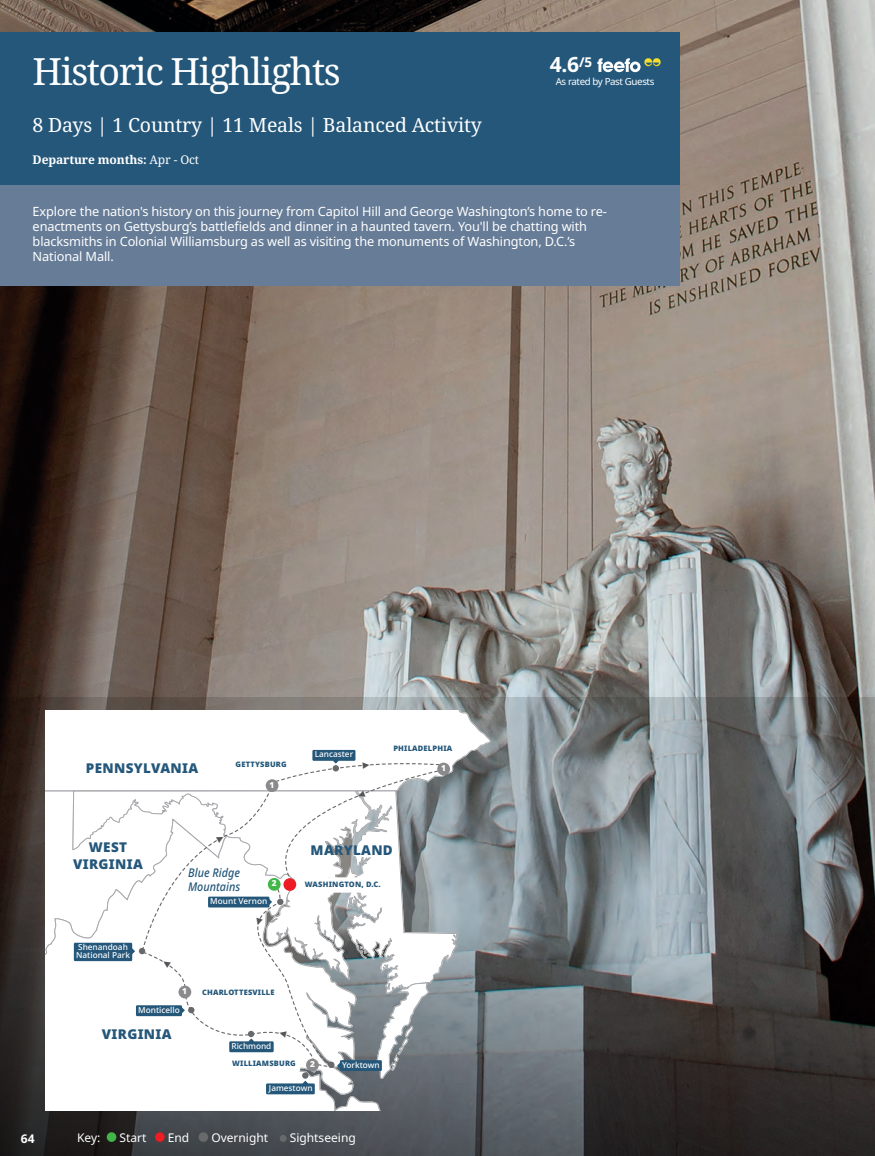
<style>
.page{position:relative;width:875px;height:1156px;background:#fff}
.page>*{position:absolute;margin:0;border:0;box-sizing:border-box;transform-origin:0 0}
.t1{font:37.5px "Noto Serif";letter-spacing:-.04em;color:#fff}
.t2{font:700 21px "Noto Sans";color:#fff}
.t3{font:19.5px "Noto Serif";letter-spacing:-.01em;color:#fff}
.t4{font:900 13.5px "Noto Sans";letter-spacing:.025em;color:#24577a}
.t5{font:12.75px/15px "Noto Sans";letter-spacing:-.01em;color:#fff}
.t6{font:12px "Noto Sans";color:#fff}
.t7{font:700 12px "Noto Serif";letter-spacing:-.01em;color:#fff}
.t8{font:italic 500 12px/13.5px "Noto Sans";color:#24577a;scale:.9 1}
.t9{font:700 12px "Noto Sans";color:#fff}
.t10{font:9.75px "Noto Sans";letter-spacing:-.04em;color:#fff}
.t11{font:500 8.25px/7.5px "Noto Sans";color:#fff}
.t12{font:900 8.25px "Noto Sans";color:#fff}
.t13{font:900 7.5px "Noto Sans";letter-spacing:.025em;color:#24577a}
.s1{font-weight:400}
</style>
<div class="page">
<img style="left:0;top:0;width:874px;height:697px">
<svg style="left:0;top:697px;width:874px;height:458px;background:#595c5e"></svg>
<svg style="left:106px;top:1132px;width:10px;height:10px"></svg>
<svg style="left:155px;top:1132px;width:10px;height:10px"></svg>
<div style="left:0;top:33px;width:679px;height:152px;background:#24577a"></div>
<div style="left:0;top:185px;width:679px;height:100px;background:#667c97"></div>
<svg style="left:46px;top:1044px;width:383px;height:66px"></svg>
<svg style="left:141px;top:1044px;width:306px;height:31px"></svg>
<svg style="left:306px;top:1058px;width:13px;height:13px"></svg>
<div style="left:328px;top:1061px;width:6px;height:7px;background:#68696b;border-radius:50%"></div>
<svg style="left:337px;top:1062px;width:3px;height:6px"></svg>
<svg style="left:297px;top:1061px;width:19px;height:25px"></svg>
<div style="left:340px;top:1060px;width:42px;height:11px;background:#24577a"></div>
<div style="left:266px;top:1083px;width:48px;height:11px;background:#24577a"></div>
<div style="left:229px;top:1041px;width:44px;height:11px;background:#24577a"></div>
<div style="left:228px;top:1057px;width:72px;height:15px;background:#fff;border-radius:2px"></div>
<div style="left:107px;top:1132px;width:9px;height:9px;background:#42b649;border-radius:50%"></div>
<div style="left:155px;top:1132px;width:10px;height:9px;background:#ee1d23;border-radius:50%"></div>
<div style="left:198px;top:1132px;width:10px;height:9px;background:#68696b;border-radius:50%"></div>
<div style="left:279px;top:1134px;width:7px;height:7px;background:#68696b;border-radius:50%"></div>
<svg style="left:597px;top:58px;width:63px;height:14px"></svg>
<svg style="left:45px;top:710px;width:447px;height:334px"></svg>
<h2 class="t2" style="left:549px;top:49px;width:44px">4.6<sup>/5</sup></h2>
<p class="t10" style="left:555px;top:75px;width:100px">As rated by Past Guests</p>
<h1 class="t1" style="left:33px;top:46px;width:309px">Historic Highlights</h1>
<h3 class="t3" style="left:33px;top:111px;width:450px">8 Days | 1 Country | 11 Meals | Balanced Activity</h3>
<p class="t7" style="left:33px;top:151px;width:168px">Departure months: <span class="s1">Apr - Oct</span></p>
<p class="t5" style="left:33px;top:204px;width:575px">Explore the nation's history on this journey from Capitol Hill and George Washington’s home to re&shy;enactments on Gettysburg’s battlefields and dinner in a haunted tavern. You'll be chatting with blacksmiths in Colonial Williamsburg as well as visiting the monuments of Washington, D.C.’s National Mall.</p>
<p class="t4" style="left:86px;top:757px;width:114px">PENNSYLVANIA</p>
<p class="t13" style="left:235px;top:758px;width:53px">GETTYSBURG</p>
<p class="t12" style="left:270px;top:778px;width:6px">1</p>
<p class="t11" style="left:314px;top:750px;width:40px">Lancaster</p>
<p class="t13" style="left:393px;top:742px;width:60px">PHILADELPHIA</p>
<p class="t12" style="left:441px;top:761px;width:6px">1</p>
<p class="t4" style="left:89px;top:837px;width:40px">WEST</p>
<p class="t4" style="left:310px;top:839px;width:84px">MARYLAND</p>
<p class="t4" style="left:73px;top:853px;width:71px">VIRGINIA</p>
<p class="t8" style="left:188px;top:866px;width:59px">Blue Ridge<br>Mountains</p>
<p class="t11" style="left:210px;top:897px;width:58px">Mount Vernon</p>
<p class="t12" style="left:272px;top:877px;width:6px">2</p>
<p class="t13" style="left:305px;top:878px;width:77px">WASHINGTON, D.C.</p>
<p class="t9" style="left:21px;top:1129px;width:15px">64</p>
<p class="t11" style="left:76px;top:943px;width:55px">Shenandoah<br>National Park</p>
<p class="t12" style="left:182px;top:984px;width:6px">1</p>
<p class="t11" style="left:138px;top:1006px;width:43px">Monticello</p>
<p class="t4" style="left:102px;top:1024px;width:71px">VIRGINIA</p>
<p class="t13" style="left:202px;top:986px;width:74px">CHARLOTTESVILLE</p>
<p class="t11" style="left:231px;top:1042px;width:41px">Richmond</p>
<p class="t13" style="left:232px;top:1057px;width:65px">WILLIAMSBURG</p>
<p class="t12" style="left:310px;top:1057px;width:6px">2</p>
<p class="t11" style="left:269px;top:1084px;width:45px">Jamestown</p>
<p class="t11" style="left:342px;top:1060px;width:39px">Yorktown</p>
<p class="t6" style="left:77px;top:1129px;width:25px">Key:</p>
<p class="t6" style="left:119px;top:1129px;width:28px">Start</p>
<p class="t6" style="left:168px;top:1129px;width:23px">End</p>
<p class="t6" style="left:211px;top:1129px;width:58px">Overnight</p>
<p class="t6" style="left:290px;top:1129px;width:67px">Sightseeing</p>
</div>
